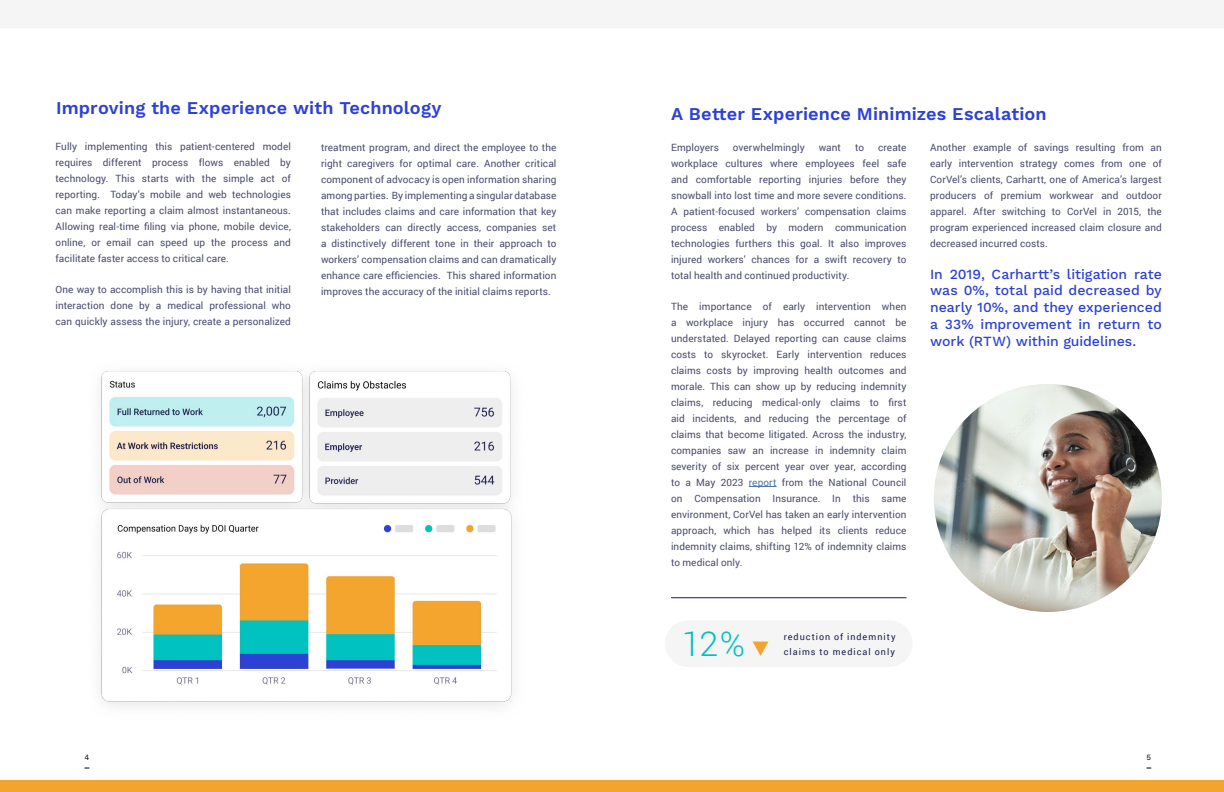
<style>
.page{position:relative;width:1224px;height:792px;background:#fff}
.page>*{position:absolute;margin:0;border:0;box-sizing:border-box;transform-origin:0 0}
.t1{font:300 34.2px "Roboto";color:#00c2bf}
.t2{font:600 18px "Work Sans";letter-spacing:.01em;color:#2d41d5}
.t3{font:500 14px/16.8px "Work Sans";letter-spacing:-.005em;color:#2d41d5;text-align:justify}
.t4{font:10px/16px "Roboto";letter-spacing:.005em;color:#4a4b70;text-align:justify}
.t5{font:9px/14.4px "Roboto";letter-spacing:.115em;color:#1d1e4c}
.t6{font:8px "Work Sans";color:#000}
.s1{color:#4f73ad}
</style>
<div class="page">
<div style="left:665px;top:620px;width:248px;height:47px;background:#f5f5f5;border-radius:23px"></div>
<div style="left:0;top:781px;width:1224px;height:11px;background:#f3a42e"></div>
<svg style="left:749px;top:486px;width:28px;height:1px"></svg>
<img style="left:100px;top:371px;width:412px;height:335px">
<img style="left:934px;top:384px;width:228px;height:228px;border-radius:114px">
<hr style="left:671px;top:598px;width:235px;height:1px;background:#1d1e4c">
<svg style="left:753px;top:642px;width:15px;height:14px"></svg>
<h2 class="t2" style="left:56px;top:98px;width:387px">Improving the Experience with Technology</h2>
<p class="t4" style="left:56px;top:138px;width:237px">Fully implementing this patient-centered model requires different process flows enabled by technology. This starts with the simple act of reporting. Today’s mobile and web technologies can make reporting a claim almost instantaneous.<br>Allowing real-time filing via phone, mobile device, online, or email can speed up the process and facilitate faster access to critical care.</p>
<p class="t4" style="left:56px;top:281px;width:237px">One way to accomplish this is by having that initial interaction done by a medical professional who can quickly assess the injury, create a personalized</p>
<p class="t4" style="left:321px;top:139px;width:237px">treatment program, and direct the employee to the right caregivers for optimal care. Another critical component of advocacy is open information sharing among parties. By implementing a singular database that includes claims and care information that key stakeholders can directly access, companies set a distinctively different tone in their approach to workers’ compensation claims and can dramatically enhance care efficiencies. This shared information improves the accuracy of the initial claims reports.</p>
<p class="t6" style="left:85px;top:753px;width:6px">4</p>
<h2 class="t2" style="left:671px;top:103px;width:377px">A Better Experience Minimizes Escalation</h2>
<p class="t4" style="left:671px;top:139px;width:49px">Employers</p>
<p class="t4" style="left:733px;top:139px;width:73px">overwhelmingly</p>
<p class="t4" style="left:819px;top:139px;width:24px">want</p>
<p class="t4" style="left:855px;top:139px;width:10px">to</p>
<p class="t4" style="left:671px;top:139px;width:237px;text-indent:207px">create workplace cultures where employees feel safe and comfortable reporting injuries before they snowball into lost time and more severe conditions.<br>A patient-focused workers’ compensation claims process enabled by modern communication technologies furthers this goal. It also improves injured workers’ chances for a swift recovery to total health and continued productivity.</p>
<p class="t4" style="left:671px;top:298px;width:237px">The importance of early intervention when a workplace injury has occurred cannot be understated. Delayed reporting can cause claims costs to skyrocket. Early intervention reduces claims costs by improving health outcomes and morale. This can show up by reducing indemnity claims, reducing medical-only claims to first aid incidents, and reducing the percentage of claims that become litigated. Across the industry, companies saw an increase in indemnity claim severity of six percent year over year, according to a May 2023 <span class="s1">report</span> from the National Council on Compensation Insurance. In this same environment, CorVel has taken an early intervention approach, which has helped its clients reduce indemnity claims, shifting 12% of indemnity claims to medical only.</p>
<p class="t4" style="left:930px;top:139px;width:233px">Another example of savings resulting from an early intervention strategy comes from one of CorVel’s clients, Carhartt, one of America’s largest producers of premium workwear and outdoor apparel. After switching to CorVel in 2015, the program experienced increased claim closure and decreased incurred costs.</p>
<h3 class="t3" style="left:930px;top:266px;width:233px">In 2019, Carhartt’s litigation rate was 0%, total paid decreased by nearly 10%, and they experienced a 33% improvement in return to work (RTW) within guidelines.</h3>
<h1 class="t1" style="left:682px;top:620px;width:65px">12%</h1>
<p class="t5" style="left:784px;top:630px;width:113px">reduction of indemnity claims to medical only</p>
<p class="t6" style="left:1147px;top:753px;width:6px">5</p>
</div>
